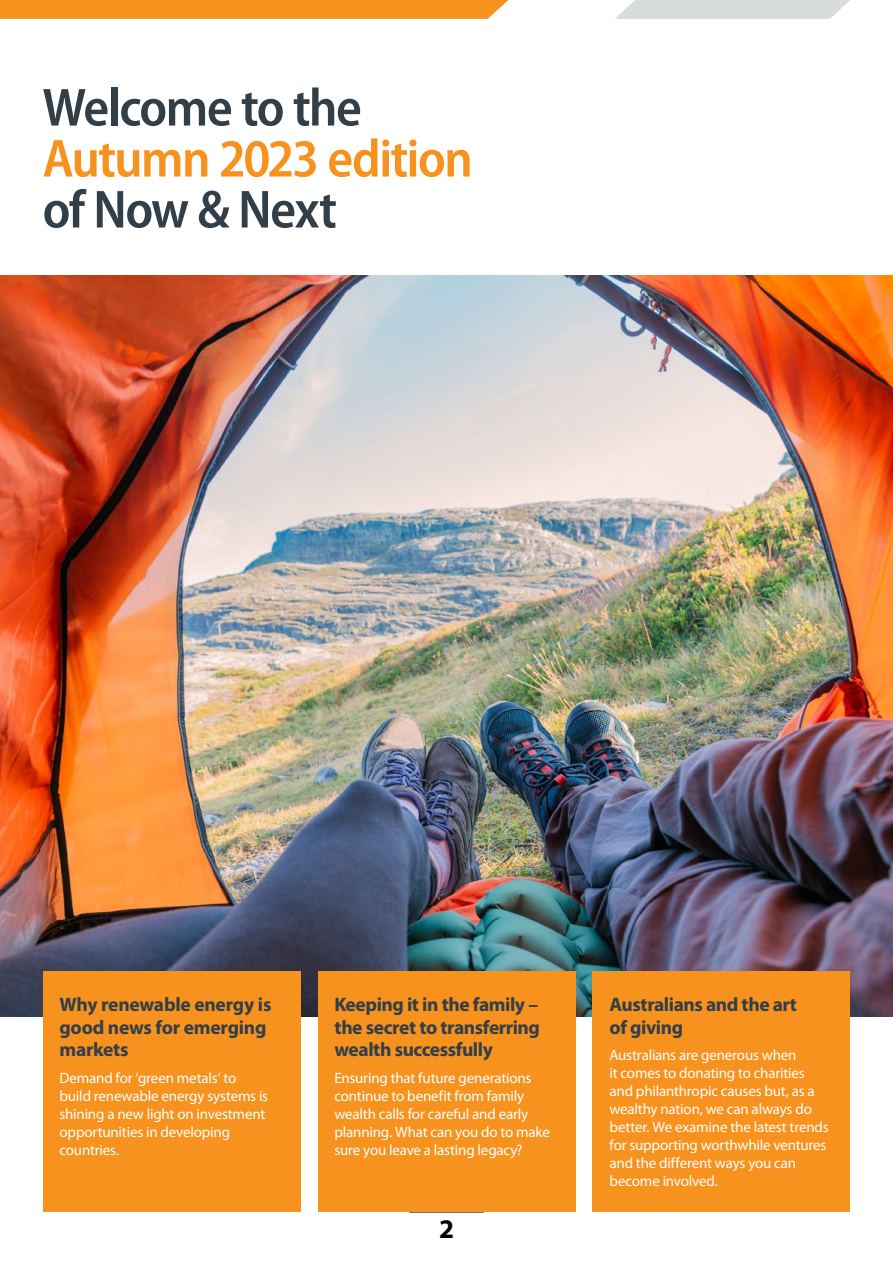
<style>
.page{position:relative;width:893px;height:1263px;background:#fff}
.page>*{position:absolute;margin:0;border:0;box-sizing:border-box;transform-origin:0 0}
.t1{font:600 semi-condensed 54px "Myriad Pro";letter-spacing:-.03em;color:#323e48}
.t2{font:600 semi-condensed 54px "Myriad Pro";letter-spacing:-.03em;color:#f7921e}
.t3{font:700 27px "Myriad Pro";color:#000}
.t4{font:700 19.5px/22.5px "Myriad Pro";letter-spacing:-.02em;color:#323e48}
.t5{font:15px/18px "Myriad Pro";letter-spacing:-.015em;color:#fff}
</style>
<div class="page">
<hr style="left:409px;top:1212px;width:75px;height:1px;background:#000">
<svg style="left:0;top:0;width:509px;height:19px;background:#f79423"></svg>
<svg style="left:615px;top:0;width:235px;height:19px;background:#dbdfde"></svg>
<img style="left:0;top:276px;width:893px;height:740px">
<div style="left:43px;top:971px;width:257px;height:241px;background:#f7921e"></div>
<div style="left:317px;top:971px;width:258px;height:241px;background:#f7921e"></div>
<div style="left:592px;top:971px;width:258px;height:241px;background:#f7921e"></div>
<h1 class="t1" style="left:43px;top:74px;width:321px">Welcome to the</h1>
<h1 class="t2" style="left:43px;top:125px;width:432px">Autumn 2023 edition</h1>
<h1 class="t1" style="left:43px;top:175px;width:296px">of Now &amp; Next</h1>
<h3 class="t4" style="left:60px;top:993px;width:213px">Why renewable energy is good news for emerging markets</h3>
<p class="t5" style="left:60px;top:1069px;width:210px">Demand for ‘green metals‘ to build renewable energy systems is shining a new light on investment opportunities in developing countries.</p>
<h3 class="t4" style="left:334px;top:993px;width:207px;text-align:justify">Keeping it in the family – the secret to transferring wealth successfully</h3>
<p class="t5" style="left:334px;top:1069px;width:217px">Ensuring that future generations continue to benefit from family wealth calls for careful and early planning. What can you do to make sure you leave a lasting legacy?</p>
<h2 class="t3" style="left:439px;top:1211px;width:16px">2</h2>
<h3 class="t4" style="left:609px;top:993px;width:189px">Australians and the art of giving</h3>
<p class="t5" style="left:609px;top:1046px;width:221px">Australians are generous when<br>it comes to donating to charities and philanthropic causes but, as a wealthy nation, we can always do better. We examine the latest trends for supporting worthwhile ventures and the different ways you can become involved.</p>
</div>
